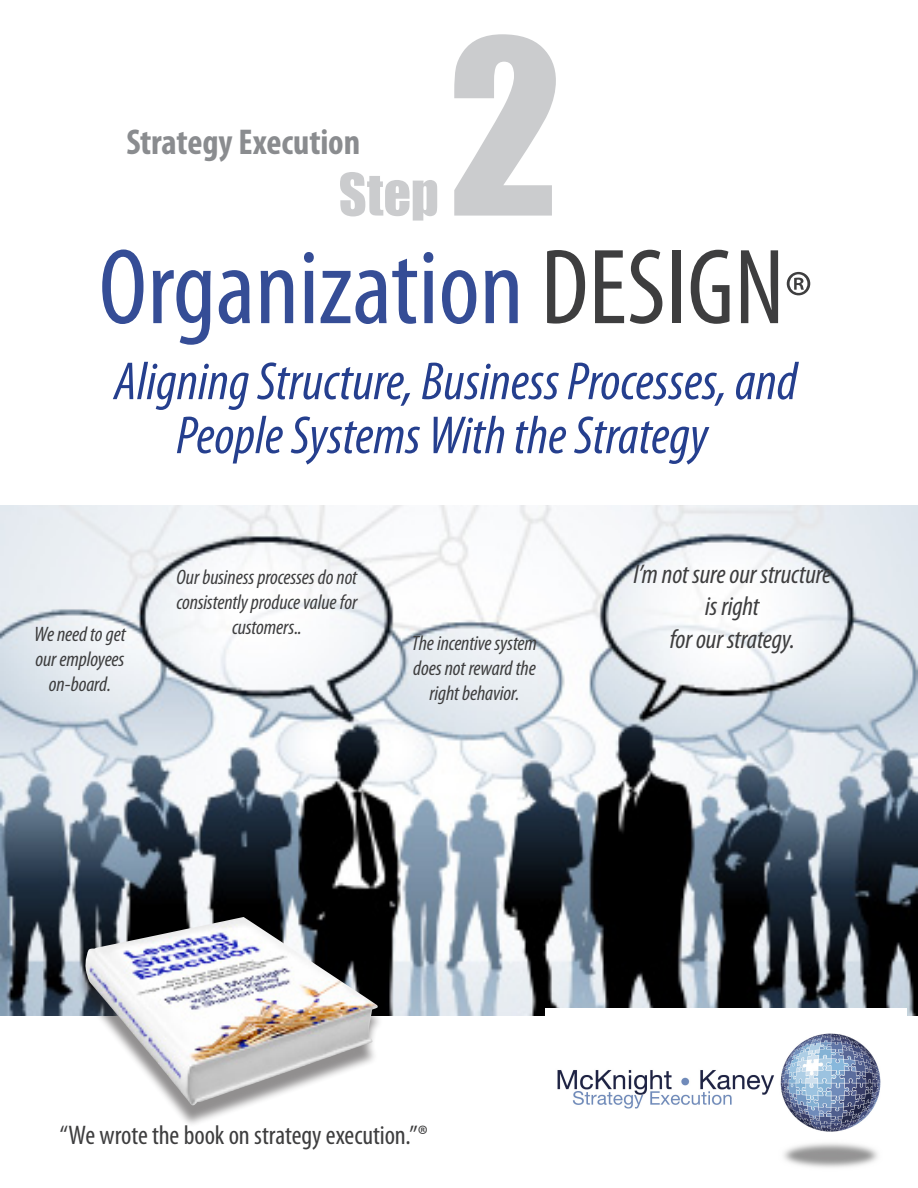
<style>
.page{position:relative;width:918px;height:1188px;background:#fff}
.page>*{position:absolute;margin:0;border:0;box-sizing:border-box;transform-origin:0 0}
.Bullet_list{font:225px "Impact";color:#cbccce}
.t1{font:condensed 108px "Myriad Pro";color:#354d96}
.t2{font:italic condensed 54px/54px "Myriad Pro";color:#253f8e;text-align:center}
.Bullet_list-2{font:54px "Impact";color:#cbccce}
.Bullet_list-3{font:700 condensed 36px "Myriad Pro";letter-spacing:-.005em;color:#8a8c8f}
.Bullet_list-4{font:italic condensed 27px/32.4px "Myriad Pro";letter-spacing:-.01em;color:#3e3e3f;text-align:center}
.Bullet_list-5{font:condensed 27px "Myriad Pro";letter-spacing:-.005em;color:#3e3e3f}
.Bullet_list-6{font:italic condensed 21px/25.2px "Myriad Pro";letter-spacing:-.005em;color:#3e3e3f;text-align:center}
.s1{color:#3e3e3f}
.s2{font-size:75px;color:#3e3e3f}
</style>
<div class="page">
<img style="left:0;top:506px;width:917px;height:510px">
<div style="left:76px;top:924px;width:308px;height:204px;background:#231f20;opacity:.5"></div>
<img style="left:84px;top:917px;width:294px;height:189px">
<img style="left:546px;top:1009px;width:360px;height:159px">
<p class="Bullet_list-3" style="left:127px;top:120px;width:235px">Strategy Execution</p>
<p class="Bullet_list-2" style="left:339px;top:153px;width:102px">Step</p>
<p class="Bullet_list" style="left:448px;top:-47px;width:114px">2</p>
<p class="t1" style="left:99px;top:222px;width:715px">Organization <span class="s1">DESIGN</span><span class="s2">®</span></p>
<p class="t2" style="left:114px;top:354px;width:685px">Aligning Structure, Business Processes, and<br>People Systems With the Strategy</p>
<p class="Bullet_list-6" style="left:34px;top:621px;width:93px">We need to get our employees on-board.</p>
<p class="Bullet_list-6" style="left:177px;top:564px;width:182px">Our business processes do not consistently produce value for customers..</p>
<p class="Bullet_list-4" style="left:633px;top:558px;width:199px">I’m not sure our structure is right</p>
<p class="Bullet_list-6" style="left:412px;top:630px;width:127px">The incentive system</p>
<p class="Bullet_list-4" style="left:670px;top:622px;width:127px">for our strategy.</p>
<p class="Bullet_list-6" style="left:413px;top:655px;width:124px">does not reward the right behavior.</p>
<p class="Bullet_list-5" style="left:60px;top:1119px;width:369px">“We wrote the book on strategy execution.”®</p>
</div>
